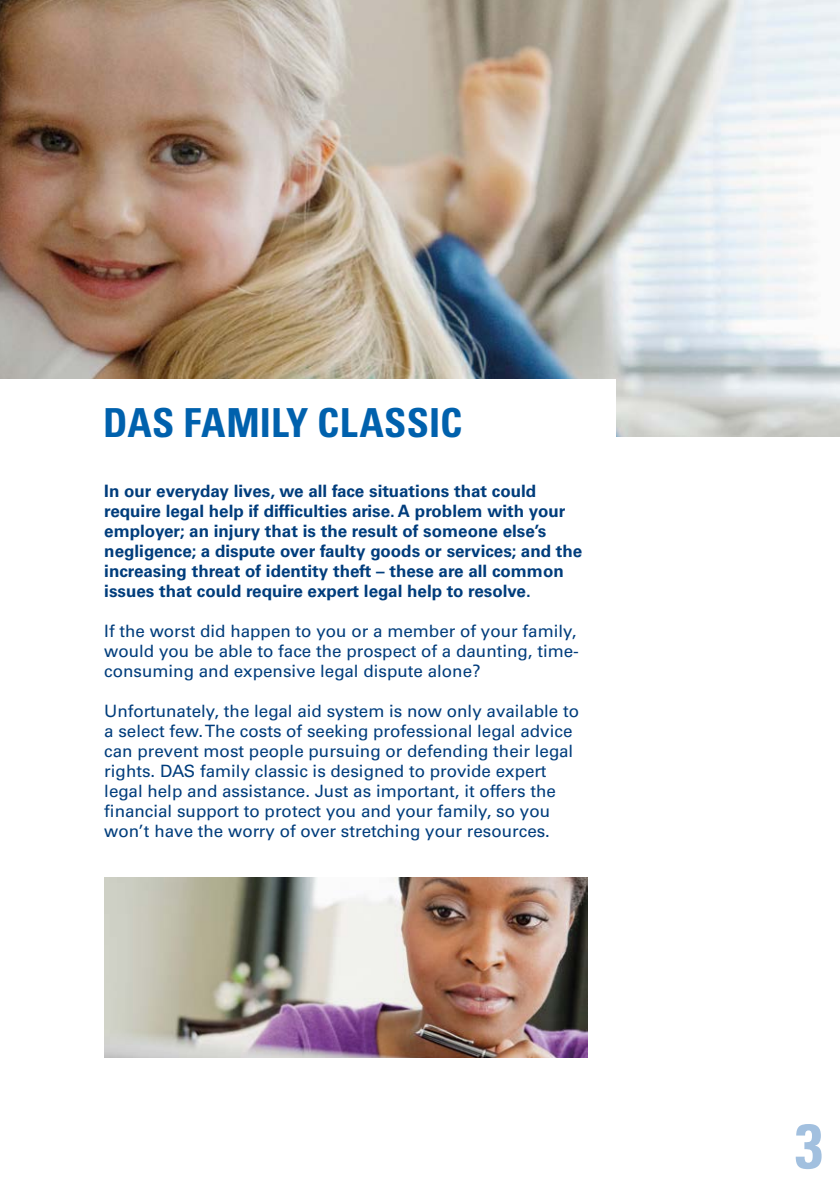
<style>
.page{position:relative;width:840px;height:1191px;background:#fff}
.page>*{position:absolute;margin:0;border:0;box-sizing:border-box;transform-origin:0 0}
.t1{font:700 condensed 63px "Univers LT Std";color:#a2c0df}
.t2{font:700 condensed 40px "Univers LT Std";letter-spacing:.005em;color:#0061ad}
.t3{font:17px/20px "Univers LT Std";color:#003d7c}
.t4{font:700 17px/20px "Univers LT Std";color:#003d7c}
</style>
<div class="page">
<img style="left:0;top:0;width:839px;height:437px">
<div style="left:0;top:379px;width:615px;height:120px;background:#fff"></div>
<img style="left:104px;top:877px;width:483px;height:180px">
<h2 class="t2" style="left:103px;top:398px;width:360px">DAS FAMILY CLASSIC</h2>
<p class="t4" style="left:104px;top:481px;width:479px">In our everyday lives, we all face situations that could require legal help if difficulties arise. A problem with your employer; an injury that is the result of someone else’s negligence; a dispute over faulty goods or services; and the increasing threat of identity theft – these are all common issues that could require expert legal help to resolve.</p>
<p class="t3" style="left:104px;top:621px;width:476px">If the worst did happen to you or a member of your family, would you be able to face the prospect of a daunting, time&shy;consuming and expensive legal dispute alone?</p>
<p class="t3" style="left:104px;top:701px;width:476px">Unfortunately, the legal aid system is now only available to a select few. The costs of seeking professional legal advice can prevent most people pursuing or defending their legal rights. DAS family classic is designed to provide expert legal help and assistance. Just as important, it offers the financial support to protect you and your family, so you won’t have the worry of over stretching your resources.</p>
<h1 class="t1" style="left:794px;top:1107px;width:29px">3</h1>
</div>
